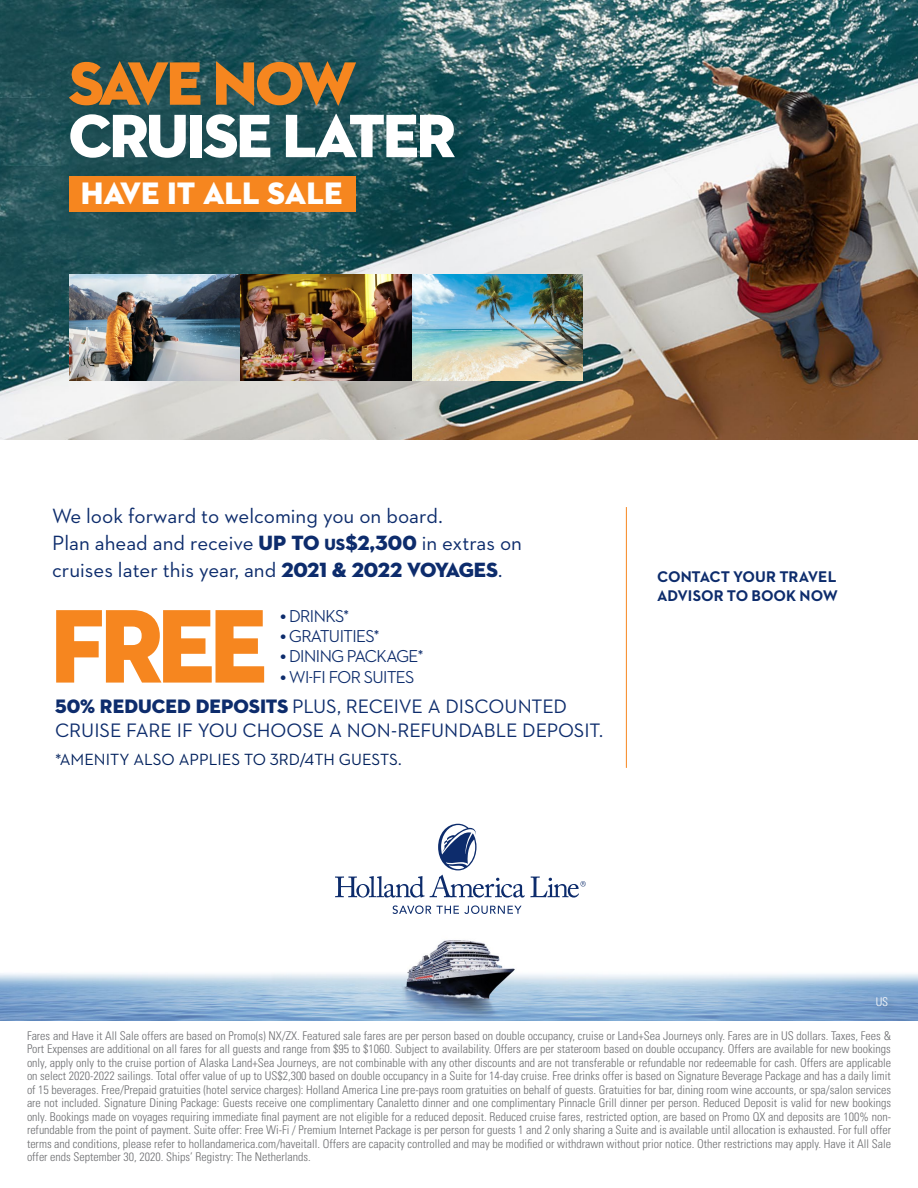
<style>
.page{position:relative;width:918px;height:1188px;background:#fff}
.page>*{position:absolute;margin:0;border:0;box-sizing:border-box;transform-origin:0 0}
.t1{font:106.5px "Neutraface 2 Display Titling";color:#f6861f;scale:.93 1}
.t2{font:62.25px "Neutraface 2 Display Titling";letter-spacing:-.04em;color:#fff}
.t3{font:62.25px "Neutraface 2 Display Titling";letter-spacing:-.09em;color:#f6861f}
.t4{font:31.65px "Neutraface 2 Display Titling";color:#fff}
.t5{font:21px/27px "Neutraface 2 Text";color:#0d2c6c}
.t6{font:19.8px/23.7px "Neutraface 2 Text";letter-spacing:-.005em;color:#0d2c6c}
.t7{font:500 17.55px "Neutraface 2 Display";letter-spacing:-.03em;color:#0d2c6c}
.t8{font:16.5px "Neutraface 2 Text";color:#00205c}
.t9{font:700 15.75px/18.9px "Neutraface 2 Text";letter-spacing:-.005em;color:#0d2c6c}
.t10{font:300 condensed 12px/13.5px "Univers LT Std";color:#6d6e71;text-align:justify}
.t11{font:300 condensed 12px "Univers LT Std";color:#fff}
.s1{font-family:"Neutraface 2 Display Titling"}
.s2{font-family:"Neutraface 2 Display Titling";font-size:16.5px}
.s3{font-family:"Neutraface 2 Display Titling";font-weight:400}
.s4{font-size:17.55px}
</style>
<div class="page">
<img style="left:0;top:0;width:918px;height:440px">
<svg style="left:392px;top:905px;width:130px;height:9px"></svg>
<svg style="left:335px;top:823px;width:251px;height:75px"></svg>
<img style="left:70px;top:274px;width:513px;height:106px">
<img style="left:0;top:940px;width:918px;height:81px">
<div style="left:874px;top:994px;width:26px;height:24px;background:#000;opacity:.25"></div>
<div style="left:69px;top:176px;width:286px;height:36px;background:#f6861f"></div>
<hr style="left:626px;top:507px;width:1px;height:261px;background:#f6861f">
<h2 class="t3" style="left:69px;top:45px;width:289px">SAVE NOW</h2>
<h2 class="t2" style="left:69px;top:97px;width:389px">CRUISE LATER</h2>
<h3 class="t4" style="left:81px;top:174px;width:263px">HAVE IT ALL SALE</h3>
<h3 class="t5" style="left:52px;top:502px;width:471px">We look forward to welcoming you on board.<br>Plan ahead and receive <span class="s1">UP TO</span> <span class="s2">US</span><span class="s1">$2,300</span> in extras on cruises later this year, and <span class="s1">2021 &amp; 2022 VOYAGES</span>.</h3>
<h1 class="t1" style="left:50px;top:580px;width:235px">FREE</h1>
<h3 class="t7" style="left:281px;top:607px;width:70px"><span class="s3">•</span> DRINKS*</h3>
<h3 class="t7" style="left:281px;top:627px;width:101px"><span class="s3">•</span> GRATUITIES*</h3>
<h3 class="t7" style="left:281px;top:647px;width:145px"><span class="s3">•</span> DINING PACKAGE*</h3>
<h3 class="t7" style="left:281px;top:667px;width:135px"><span class="s3">•</span> WI-FI FOR SUITES</h3>
<h3 class="t6" style="left:55px;top:694px;width:550px"><span class="s1">50% REDUCED DEPOSITS</span> PLUS, RECEIVE A DISCOUNTED<br>CRUISE FARE IF YOU CHOOSE A NON-REFUNDABLE DEPOSIT.</h3>
<h3 class="t8" style="left:55px;top:749px;width:348px">*AMENITY ALSO APPLIES TO 3RD/4TH GUESTS<span class="s4">.</span></h3>
<h3 class="t9" style="left:657px;top:567px;width:182px">CONTACT YOUR TRAVEL<br>ADVISOR TO BOOK NOW</h3>
<p class="t11" style="left:876px;top:994px;width:14px">US</p>
<p class="t10" style="left:27px;top:1029px;width:866px">Fares and Have it All Sale offers are based on Promo(s) NX/ZX. Featured sale fares are per person based on double occupancy, cruise or Land+Sea Journeys only. Fares are in US dollars. Taxes, Fees &amp; Port Expenses are additional on all fares for all guests and range from $95 to $1060. Subject to availability. Offers are per stateroom based on double occupancy. Offers are available for new bookings only, apply only to the cruise portion of Alaska Land+Sea Journeys, are not combinable with any other discounts and are not transferable or refundable nor redeemable for cash. Offers are applicable on select 2020-2022 sailings. Total offer value of up to US$2,300 based on double occupancy in a Suite for 14-day cruise. Free drinks offer is based on Signature Beverage Package and has a daily limit of 15 beverages. Free/Prepaid gratuities (hotel service charges): Holland America Line pre-pays room gratuities on behalf of guests. Gratuities for bar, dining room wine accounts, or spa/salon services are not included. Signature Dining Package: Guests receive one complimentary Canaletto dinner and one complimentary Pinnacle Grill dinner per person. Reduced Deposit is valid for new bookings only. Bookings made on voyages requiring immediate final payment are not eligible for a reduced deposit. Reduced cruise fares, restricted option, are based on Promo QX and deposits are 100% non&shy;refundable from the point of payment. Suite offer: Free Wi-Fi / Premium Internet Package is per person for guests 1 and 2 only sharing a Suite and is available until allocation is exhausted. For full offer terms and conditions, please refer to hollandamerica.com/haveitall. Offers are capacity controlled and may be modified or withdrawn without prior notice. Other restrictions may apply. Have it All Sale offer ends September 30, 2020. Ships’ Registry: The Netherlands.</p>
</div>
